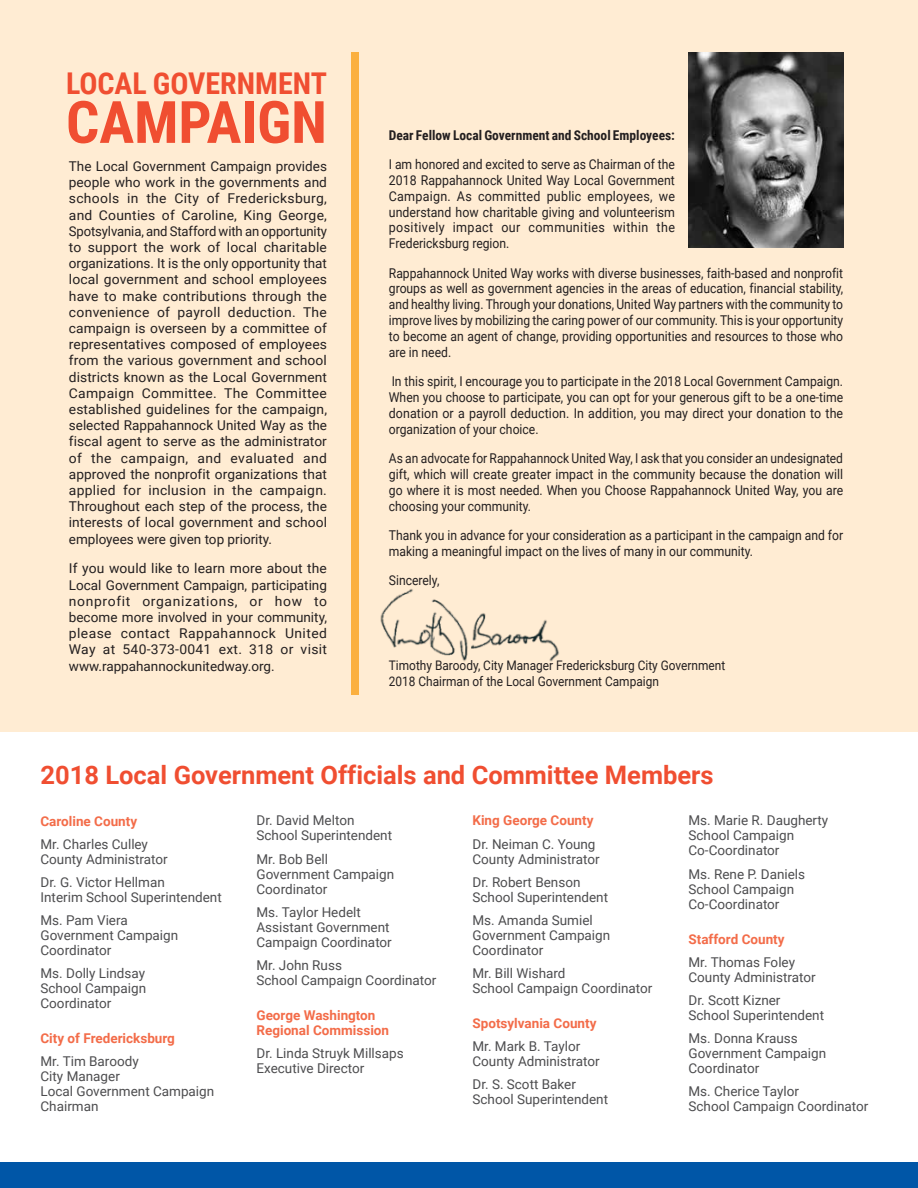
<style>
.page{position:relative;width:918px;height:1188px;background:#fff}
.page>*{position:absolute;margin:0;border:0;box-sizing:border-box;transform-origin:0 0}
.t1{font:700 58.5px "Roboto Condensed";color:#f04e31}
.t2{font:700 30px "Roboto Condensed";color:#f04e31}
.t3{font:700 25.5px "Roboto";color:#f04e31}
.t4{font:13.5px/16.2px "Roboto";color:#231f20;text-align:justify}
.t5{font:13.5px/15.9px "Roboto";color:#231f20;text-align:justify;scale:.9 1}
.t6{font:13.5px/15px "Roboto";color:#4d4d4f}
.t7{font:13.5px/15.9px "Roboto";color:#231f20;text-align:justify;scale:.89 1}
.t8{font:700 13.5px/15px "Roboto";color:#f36c49}
.t9{font:700 13.5px "Roboto Condensed";color:#231f20}
.t10{font:13.2px/15.3px "Roboto";color:#231f20;scale:.9 1}
</style>
<div class="page">
<div style="left:0;top:0;width:918px;height:732px;background:#ffecd3"></div>
<div style="left:351px;top:53px;width:8px;height:642px;background:#fbb040"></div>
<div style="left:0;top:1162px;width:918px;height:26px;background:#0056a7"></div>
<img style="left:689px;top:53px;width:154px;height:194px">
<img style="left:380px;top:589px;width:179px;height:73px">
<h2 class="t2" style="left:66px;top:62px;width:262px">LOCAL GOVERNMENT</h2>
<h1 class="t1" style="left:66px;top:81px;width:262px">CAMPAIGN</h1>
<p class="t4" style="left:69px;top:158px;width:260px">The Local Government Campaign provides people who work in the governments and schools in the City of Fredericksburg, and Counties of Caroline, King George, Spotsylvania, and Stafford with an opportunity to support the work of local charitable organizations. It is the only opportunity that local government and school employees have to make contributions through the convenience of payroll deduction. The campaign is overseen by a committee of representatives composed of employees from the various government and school districts known as the Local Government Campaign Committee. The Committee established guidelines for the campaign, selected Rappahannock United Way as the fiscal agent to serve as the administrator of the campaign, and evaluated and approved the nonprofit organizations that applied for inclusion in the campaign.<br>Throughout each step of the process, the interests of local government and school employees were given top priority.</p>
<p class="t4" style="left:69px;top:560px;width:260px">If you would like to learn more about the Local Government Campaign, participating nonprofit organizations, or how to become more involved in your community, please contact Rappahannock United Way at 540-373-0041 ext. 318 or visit www.rappahannockunitedway.org.</p>
<p class="t9" style="left:389px;top:126px;width:288px">Dear Fellow Local Government and School Employees:</p>
<p class="t5" style="left:389px;top:156px;width:319px">I am honored and excited to serve as Chairman of the 2018 Rappahannock United Way Local Government Campaign. As committed public employees, we understand how charitable giving and volunteerism positively impact our communities within the Fredericksburg region.</p>
<p class="t5" style="left:389px;top:264px;width:506px">Rappahannock United Way works with diverse businesses, faith-based and nonprofit groups as well as government agencies in the areas of education, financial stability, and healthy living. Through your donations, United Way partners with the community to improve lives by mobilizing the caring power of our community. This is your opportunity to become an agent of change, providing opportunities and resources to those who are in need.</p>
<p class="t5" style="left:389px;top:373px;width:506px">In this spirit, I encourage you to participate in the 2018 Local Government Campaign.<br>When you choose to participate, you can opt for your generous gift to be a one-time donation or a payroll deduction. In addition, you may direct your donation to the organization of your choice.</p>
<p class="t7" style="left:389px;top:450px;width:512px">As an advocate for Rappahannock United Way, I ask that you consider an undesignated gift, which will create greater impact in the community because the donation will go where it is most needed. When you Choose Rappahannock United Way, you are choosing your community.</p>
<p class="t5" style="left:389px;top:527px;width:506px">Thank you in advance for your consideration as a participant in the campaign and for making a meaningful impact on the lives of many in our community.</p>
<p class="t5" style="left:389px;top:572px;width:58px">Sincerely,</p>
<p class="t10" style="left:389px;top:658px;width:375px">Timothy Baroody, City Manager Fredericksburg City Government<br>2018 Chairman of the Local Government Campaign</p>
<h3 class="t3" style="left:40px;top:757px;width:675px">2018 Local Government Officials and Committee Members</h3>
<p class="t8" style="left:40px;top:813px;width:98px">Caroline County</p>
<p class="t6" style="left:40px;top:836px;width:129px">Mr. Charles Culley<br>County Administrator</p>
<p class="t6" style="left:40px;top:874px;width:183px">Dr. G. Victor Hellman<br>Interim School Superintendent</p>
<p class="t6" style="left:40px;top:912px;width:139px">Ms. Pam Viera<br>Government Campaign<br>Coordinator</p>
<p class="t6" style="left:40px;top:965px;width:107px;text-align:justify">Ms. Dolly Lindsay School Campaign Coordinator</p>
<p class="t8" style="left:40px;top:1030px;width:136px">City of Fredericksburg</p>
<p class="t6" style="left:40px;top:1053px;width:175px">Mr. Tim Baroody<br>City Manager<br>Local Government Campaign<br>Chairman</p>
<p class="t6" style="left:256px;top:813px;width:137px">Dr. David Melton<br>School Superintendent</p>
<p class="t6" style="left:256px;top:851px;width:139px">Mr. Bob Bell<br>Government Campaign<br>Coordinator</p>
<p class="t6" style="left:256px;top:904px;width:137px">Ms. Taylor Hedelt<br>Assistant Government<br>Campaign Coordinator</p>
<p class="t6" style="left:256px;top:957px;width:181px">Mr. John Russ<br>School Campaign Coordinator</p>
<p class="t8" style="left:256px;top:1007px;width:134px">George Washington<br>Regional Commission</p>
<p class="t6" style="left:256px;top:1045px;width:149px">Dr. Linda Struyk Millsaps<br>Executive Director</p>
<p class="t8" style="left:472px;top:813px;width:122px">King George County</p>
<p class="t6" style="left:472px;top:836px;width:129px">Dr. Neiman C. Young<br>County Administrator</p>
<p class="t6" style="left:472px;top:874px;width:137px">Dr. Robert Benson<br>School Superintendent</p>
<p class="t6" style="left:472px;top:912px;width:139px">Ms. Amanda Sumiel<br>Government Campaign<br>Coordinator</p>
<p class="t6" style="left:472px;top:965px;width:181px">Mr. Bill Wishard<br>School Campaign Coordinator</p>
<p class="t8" style="left:472px;top:1015px;width:126px">Spotsylvania County</p>
<p class="t6" style="left:472px;top:1038px;width:129px">Mr. Mark B. Taylor<br>County Administrator</p>
<p class="t6" style="left:472px;top:1077px;width:137px">Dr. S. Scott Baker<br>School Superintendent</p>
<p class="t6" style="left:688px;top:813px;width:141px">Ms. Marie R. Daugherty<br>School Campaign<br>Co-Coordinator</p>
<p class="t6" style="left:688px;top:866px;width:118px">Ms. Rene P. Daniels<br>School Campaign<br>Co-Coordinator</p>
<p class="t8" style="left:688px;top:931px;width:98px">Stafford County</p>
<p class="t6" style="left:688px;top:954px;width:129px">Mr. Thomas Foley<br>County Administrator</p>
<p class="t6" style="left:688px;top:992px;width:137px">Dr. Scott Kizner<br>School Superintendent</p>
<p class="t6" style="left:688px;top:1030px;width:139px">Ms. Donna Krauss<br>Government Campaign<br>Coordinator</p>
<p class="t6" style="left:688px;top:1083px;width:181px">Ms. Cherice Taylor<br>School Campaign Coordinator</p>
</div>
